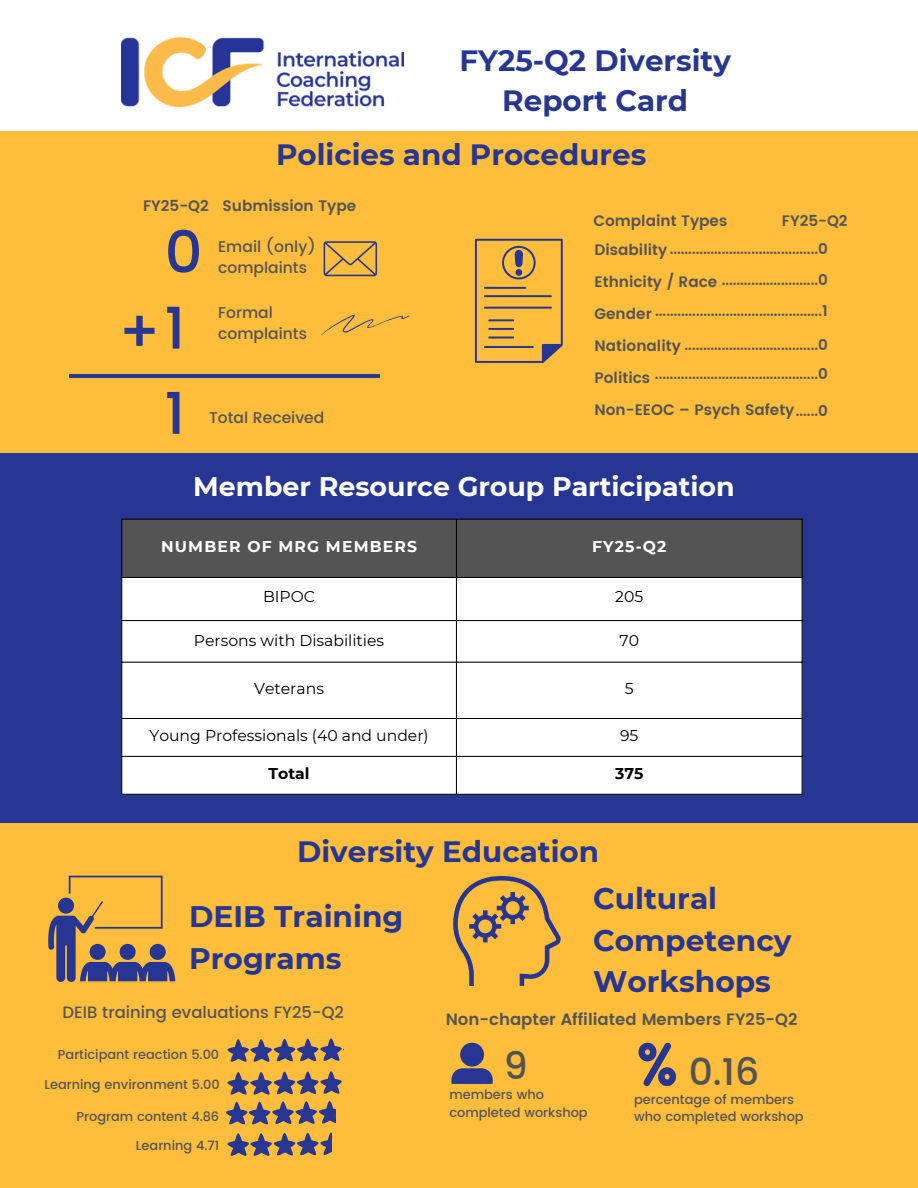
<style>
.page{position:relative;width:918px;height:1188px;background:#fff}
.page>*{position:absolute;margin:0;border:0;box-sizing:border-box;transform-origin:0 0}
.t1{font:500 59.1px "Poppins";color:#263692}
.t2{font:500 58.95px "Poppins";color:#263692}
.t3{font:500 37.8px "Poppins";color:#545454}
.t4{font:700 29.7px/41.4px "Montserrat";color:#263692}
.t5{font:700 29.4px/40.5px "Montserrat";color:#263692;text-align:center}
.t6{font:700 26.85px "Montserrat";color:#fff}
.t7{font:600 16.35px "Poppins";color:#545454}
.t8{font:500 16.35px "Poppins";color:#545454}
.t9{font:15.6px "Montserrat";color:#000}
.t10{font:500 15.6px/21.1px "Poppins";color:#545454}
.t11{font:700 15.6px "Montserrat";letter-spacing:.075em;color:#fff}
.t12{font:700 15.6px "Montserrat";color:#000}
.t13{font:600 15.15px "Poppins";color:#545454}
.t14{font:500 12.9px/17.7px "Poppins";color:#545454}
</style>
<div class="page">
<div style="left:0;top:452px;width:918px;height:371px;background:#263692"></div>
<div style="left:0;top:823px;width:918px;height:365px;background:#febd3b"></div>
<svg style="left:227px;top:1132px;width:105px;height:24px"></svg>
<svg style="left:226px;top:1101px;width:109px;height:24px"></svg>
<svg style="left:227px;top:1071px;width:115px;height:24px"></svg>
<svg style="left:227px;top:1038px;width:117px;height:24px"></svg>
<svg style="left:48px;top:876px;width:127px;height:106px"></svg>
<svg style="left:451px;top:1043px;width:41px;height:41px"></svg>
<svg style="left:638px;top:1043px;width:38px;height:43px"></svg>
<svg style="left:453px;top:876px;width:108px;height:110px"></svg>
<div style="left:123px;top:520px;width:679px;height:57px;background:#545454"></div>
<div style="left:123px;top:578px;width:679px;height:216px;background:#fff"></div>
<hr style="left:122px;top:519px;width:1px;height:275px;background:#000">
<hr style="left:456px;top:519px;width:1px;height:275px;background:#000">
<hr style="left:802px;top:519px;width:1px;height:275px;background:#000">
<hr style="left:122px;top:519px;width:680px;height:1px;background:#000">
<hr style="left:122px;top:577px;width:680px;height:1px;background:#000">
<hr style="left:122px;top:620px;width:680px;height:1px;background:#000">
<hr style="left:122px;top:662px;width:680px;height:1px;background:#000">
<hr style="left:122px;top:718px;width:680px;height:1px;background:#000">
<hr style="left:122px;top:756px;width:680px;height:1px;background:#000">
<hr style="left:122px;top:794px;width:680px;height:1px;background:#000">
<div style="left:0;top:131px;width:918px;height:321px;background:#febd3b"></div>
<svg style="left:475px;top:239px;width:88px;height:123px"></svg>
<hr style="left:484px;top:346px;width:50px;height:2px;background:#263692">
<svg style="left:324px;top:241px;width:53px;height:35px"></svg>
<svg style="left:321px;top:315px;width:89px;height:20px"></svg>
<hr style="left:69px;top:374px;width:310px;height:3px;background:#263692">
<img style="left:122px;top:37px;width:282px;height:69px">
<p class="t5" style="left:459px;top:40px;width:273px">FY25-Q2 Diversity<br>Report Card</p>
<p class="t5" style="left:276px;top:134px;width:372px">Policies and Procedures</p>
<p class="t13" style="left:143px;top:197px;width:215px">FY25-Q2 Submission Type</p>
<p class="t13" style="left:593px;top:212px;width:135px">Complaint Types</p>
<p class="t13" style="left:782px;top:212px;width:67px">FY25-Q2</p>
<p class="t1" style="left:165px;top:218px;width:39px">0</p>
<p class="t10" style="left:218px;top:236px;width:99px">Email (only) complaints</p>
<p class="t2" style="left:165px;top:294px;width:22px">1</p>
<p class="t10" style="left:218px;top:302px;width:90px">Formal complaints</p>
<p class="t13" style="left:595px;top:240px;width:235px">Disability ........................................0</p>
<p class="t13" style="left:595px;top:271px;width:235px">Ethnicity / Race ..........................0</p>
<p class="t13" style="left:595px;top:305px;width:59px">Gender</p>
<p class="t13" style="left:595px;top:336px;width:235px">Nationality ....................................0</p>
<h1 class="t13" style="left:595px;top:369px;width:57px">Politics</h1>
<p class="t13" style="left:595px;top:401px;width:235px">Non-EEOC – Psych Safety......0</p>
<p class="t13" style="left:655px;top:302px;width:174px">.............................................1</p>
<p class="t2" style="left:118px;top:297px;width:44px">+</p>
<p class="t13" style="left:655px;top:365px;width:174px">............................................0</p>
<p class="t2" style="left:165px;top:379px;width:22px">1</p>
<p class="t10" style="left:209px;top:407px;width:117px">Total Received</p>
<p class="t6" style="left:193px;top:470px;width:543px">Member Resource Group Participation</p>
<h1 class="t11" style="left:161px;top:537px;width:258px">NUMBER OF MRG MEMBERS</h1>
<p class="t11" style="left:592px;top:537px;width:76px">FY25-Q2</p>
<p class="t9" style="left:263px;top:587px;width:54px">BIPOC</p>
<p class="t9" style="left:615px;top:587px;width:30px">205</p>
<p class="t9" style="left:194px;top:630px;width:192px">Persons with Disabilities</p>
<p class="t9" style="left:620px;top:630px;width:21px">70</p>
<p class="t9" style="left:254px;top:679px;width:71px">Veterans</p>
<p class="t9" style="left:625px;top:679px;width:10px">5</p>
<p class="t9" style="left:149px;top:726px;width:281px">Young Professionals (40 and under)</p>
<p class="t9" style="left:620px;top:726px;width:20px">95</p>
<p class="t12" style="left:269px;top:764px;width:42px">Total</p>
<p class="t12" style="left:615px;top:764px;width:30px">375</p>
<p class="t5" style="left:297px;top:831px;width:303px">Diversity Education</p>
<h3 class="t4" style="left:189px;top:896px;width:216px">DEIB Training<br>Programs</h3>
<p class="t8" style="left:63px;top:1002px;width:283px">DEIB training evaluations FY25-Q2</p>
<p class="t14" style="left:58px;top:1045px;width:163px">Participant reaction 5.00</p>
<p class="t14" style="left:44px;top:1075px;width:177px">Learning environment 5.00</p>
<p class="t14" style="left:76px;top:1107px;width:144px">Program content 4.86</p>
<p class="t14" style="left:136px;top:1137px;width:85px">Learning 4.71</p>
<h1 class="t4" style="left:593px;top:878px;width:200px">Cultural<br>Competency<br>Workshops</h1>
<p class="t7" style="left:446px;top:1010px;width:353px">Non-chapter Affiliated Members FY25-Q2</p>
<h3 class="t3" style="left:504px;top:1043px;width:25px">9</h3>
<p class="t14" style="left:449px;top:1085px;width:140px">members who completed workshop</p>
<h3 class="t3" style="left:689px;top:1050px;width:72px">0.16</h3>
<p class="t14" style="left:634px;top:1090px;width:171px">percentage of members who completed workshop</p>
</div>
